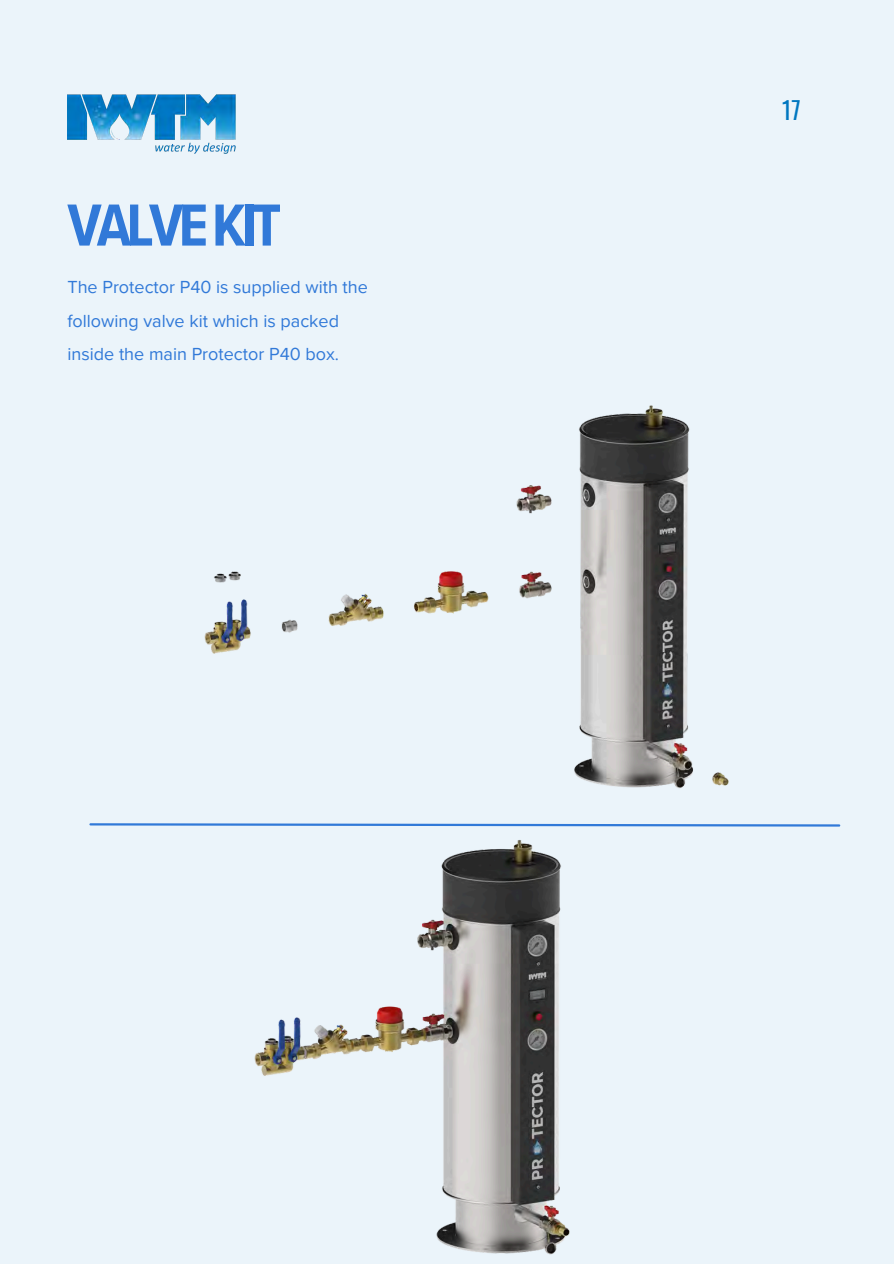
<style>
.page{position:relative;width:894px;height:1264px;background:#fff}
.page>*{position:absolute;margin:0;border:0;box-sizing:border-box;transform-origin:0 0}
.t1{font:700 61.5px "Proxima Nova Cond";letter-spacing:-.075em;color:#3179d8}
.t2{font:24px "Oswald";color:#0077c0}
.t3{font:18px/33.8px "Proxima Nova";color:#3179d8}
</style>
<div class="page">
<div style="left:0;top:0;width:893px;height:1263px;background:#ebf4fa"></div>
<svg style="left:89px;top:823px;width:752px;height:4px"></svg>
<img style="left:67px;top:94px;width:169px;height:60px">
<img style="left:204px;top:405px;width:525px;height:384px">
<img style="left:154px;top:823px;width:612px;height:432px">
<p class="t1" style="left:67px;top:189px;width:215px">VALVE KIT</p>
<p class="t3" style="left:67px;top:270px;width:302px">The Protector P40 is supplied with the following valve kit which is packed inside the main Protector P40 box.</p>
<p class="t2" style="left:781px;top:91px;width:20px">17</p>
</div>
